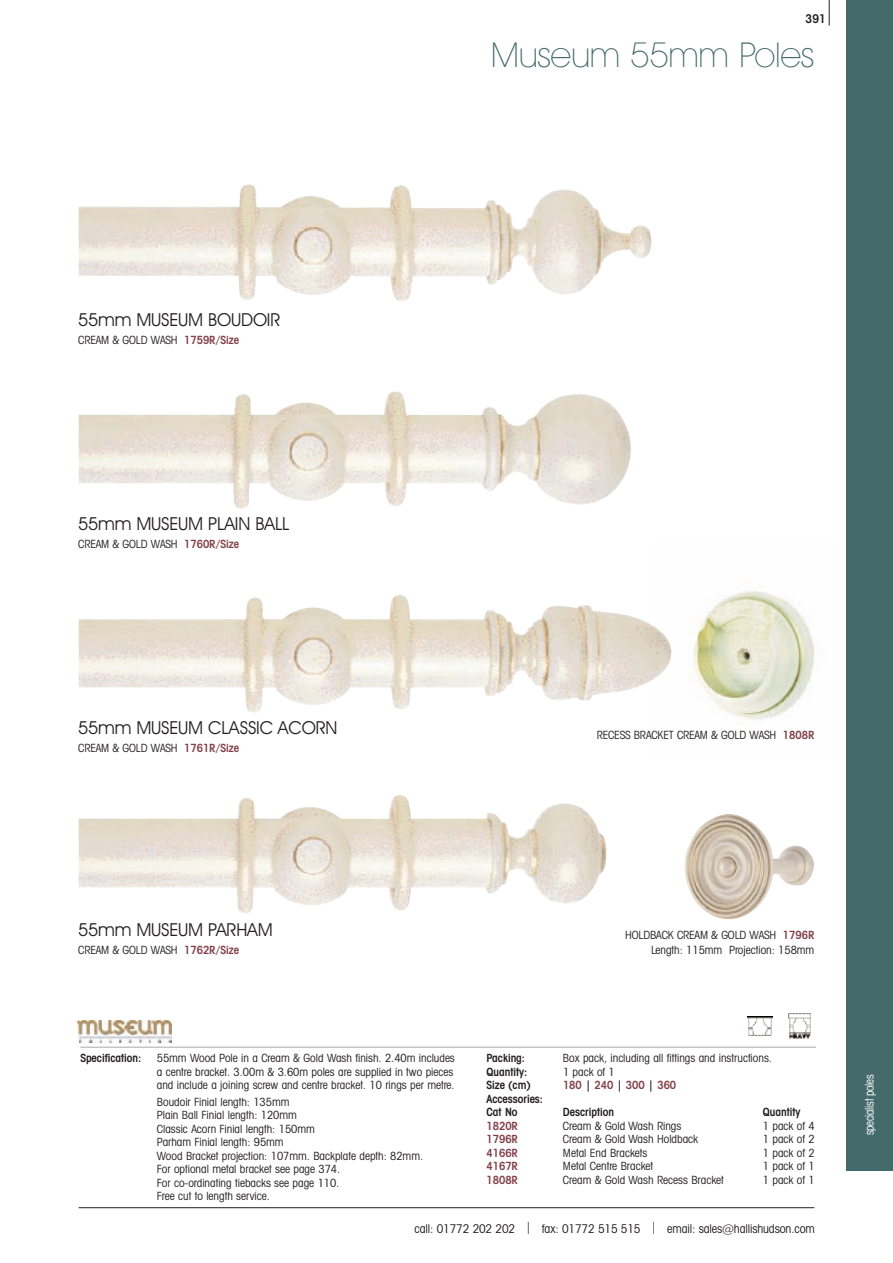
<style>
.page{position:relative;width:893px;height:1263px;background:#fff}
.page>*{position:absolute;margin:0;border:0;box-sizing:border-box;transform-origin:0 0}
.t1{font:200 34.5px "Avant Garde IT Cby BT";letter-spacing:-.01em;color:#446a6b}
.t2{font:18px "Avant Garde IT Cby BT";letter-spacing:-.01em;color:#231f20}
.t3{font:condensed 12px "Avant Garde IT Cby BT";letter-spacing:-.01em;color:#231f20}
.t4{font:condensed 12px "Avant Garde IT Cby BT";letter-spacing:-.02em;color:#fff;scale:.9 1}
.t5{font:600 condensed 12px "Avant Garde IT Cby BT";color:#231f20}
.t6{font:condensed 11.25px/13.5px "Avant Garde IT Cby BT";color:#231f20}
.t7{font:600 condensed 11.25px/13.5px "Avant Garde IT Cby BT";color:#231f20}
.t8{font:600 condensed 11.25px "Avant Garde IT Cby BT";color:#83404a}
.s1{font-weight:600;color:#83404a}
.s2{color:#231f20}
</style>
<div class="page">
<img style="left:693px;top:591px;width:122px;height:129px">
<img style="left:684px;top:814px;width:130px;height:106px">
<img style="left:788px;top:1013px;width:23px;height:25px">
<img style="left:747px;top:1017px;width:25px;height:18px">
<hr style="left:80px;top:1047px;width:736px;height:1px;background:#a8a9ad">
<img style="left:78px;top:1021px;width:94px;height:21px">
<img style="left:79px;top:184px;width:573px;height:117px">
<img style="left:79px;top:391px;width:552px;height:118px">
<img style="left:79px;top:595px;width:593px;height:118px">
<img style="left:79px;top:795px;width:527px;height:118px">
<hr style="left:79px;top:1207px;width:735px;height:1px;background:#231f20">
<svg style="left:829px;top:0;width:1px;height:26px"></svg>
<div style="left:846px;top:0;width:47px;height:1170px;background:#446a6b"></div>
<p class="t5" style="left:806px;top:15px;width:22px">391</p>
<h1 class="t1" style="left:491px;top:43px;width:325px">Museum 55mm Poles</h1>
<h2 class="t2" style="left:78px;top:313px;width:204px">55mm MUSEUM BOUDOIR</h2>
<p class="t6" style="left:78px;top:334px;width:162px">CREAM &amp; GOLD WASH <span class="s1">1759R/Size</span></p>
<h2 class="t2" style="left:78px;top:517px;width:213px">55mm MUSEUM PLAIN BALL</h2>
<p class="t6" style="left:78px;top:538px;width:162px">CREAM &amp; GOLD WASH <span class="s1">1760R/Size</span></p>
<h2 class="t2" style="left:78px;top:721px;width:261px">55mm MUSEUM CLASSIC ACORN</h2>
<p class="t6" style="left:78px;top:742px;width:162px">CREAM &amp; GOLD WASH <span class="s1">1761R/Size</span></p>
<p class="t6" style="left:597px;top:729px;width:219px">RECESS BRACKET CREAM &amp; GOLD WASH <span class="s1">1808R</span></p>
<h2 class="t2" style="left:78px;top:923px;width:196px">55mm MUSEUM PARHAM</h2>
<p class="t6" style="left:78px;top:944px;width:162px">CREAM &amp; GOLD WASH <span class="s1">1762R/Size</span></p>
<p class="t6" style="left:625px;top:929px;width:191px;line-height:15px;text-align:right">HOLDBACK CREAM &amp; GOLD WASH <span class="s1">1796R<br></span>Length: 115mm Projection: 158mm</p>
<p class="t7" style="left:80px;top:1052px;width:62px">Specification:</p>
<p class="t6" style="left:157px;top:1052px;width:300px">55mm Wood Pole in a Cream &amp; Gold Wash finish. 2.40m includes a centre bracket. 3.00m &amp; 3.60m poles are supplied in two pieces and include a joining screw and centre bracket. 10 rings per metre.</p>
<p class="t6" style="left:157px;top:1096px;width:268px">Boudoir Finial length: 135mm<br>Plain Ball Finial length: 120mm<br>Classic Acorn Finial length: 150mm<br>Parham Finial length: 95mm<br>Wood Bracket projection: 107mm. Backplate depth: 82mm.<br>For optional metal bracket see page 374.<br>For co-ordinating tiebacks see page 110.<br>Free cut to length service.</p>
<p class="t7" style="left:486px;top:1052px;width:40px">Packing:</p>
<p class="t6" style="left:563px;top:1052px;width:211px">Box pack, including all fittings and instructions.</p>
<p class="t7" style="left:486px;top:1066px;width:42px">Quantity:</p>
<p class="t6" style="left:563px;top:1066px;width:53px">1 pack of 1</p>
<p class="t7" style="left:486px;top:1079px;width:46px">Size (cm)</p>
<p class="t8" style="left:563px;top:1081px;width:115px">180 <span class="s2">|</span> 240 <span class="s2">|</span> 300 <span class="s2">|</span> 360</p>
<p class="t7" style="left:486px;top:1093px;width:58px">Accessories:<br>Cat No</p>
<p class="t7" style="left:563px;top:1106px;width:53px">Description</p>
<p class="t7" style="left:763px;top:1106px;width:39px">Quantity</p>
<p class="t8" style="left:486px;top:1122px;width:33px">1820R</p>
<p class="t6" style="left:563px;top:1120px;width:120px">Cream &amp; Gold Wash Rings</p>
<p class="t6" style="left:763px;top:1120px;width:53px">1 pack of 4</p>
<p class="t8" style="left:486px;top:1135px;width:33px">1796R</p>
<p class="t6" style="left:563px;top:1133px;width:137px">Cream &amp; Gold Wash Holdback</p>
<p class="t6" style="left:763px;top:1133px;width:53px">1 pack of 2</p>
<p class="t8" style="left:486px;top:1149px;width:33px">4166R</p>
<p class="t6" style="left:563px;top:1147px;width:86px">Metal End Brackets</p>
<p class="t6" style="left:763px;top:1147px;width:53px">1 pack of 2</p>
<p class="t8" style="left:486px;top:1162px;width:33px">4167R</p>
<p class="t6" style="left:563px;top:1160px;width:92px">Metal Centre Bracket</p>
<p class="t6" style="left:763px;top:1160px;width:53px">1 pack of 1</p>
<p class="t8" style="left:486px;top:1176px;width:33px">1808R</p>
<p class="t6" style="left:563px;top:1174px;width:162px">Cream &amp; Gold Wash Recess Bracket</p>
<p class="t6" style="left:763px;top:1174px;width:53px">1 pack of 1</p>
<p class="t3" style="left:415px;top:1224px;width:402px">call: 01772 202 202 | fax: 01772 515 515 | email: sales@hallishudson.com</p>
<p class="t4" style="left:865px;top:1135px;width:69px;rotate:-90deg">specialist poles</p>
</div>
